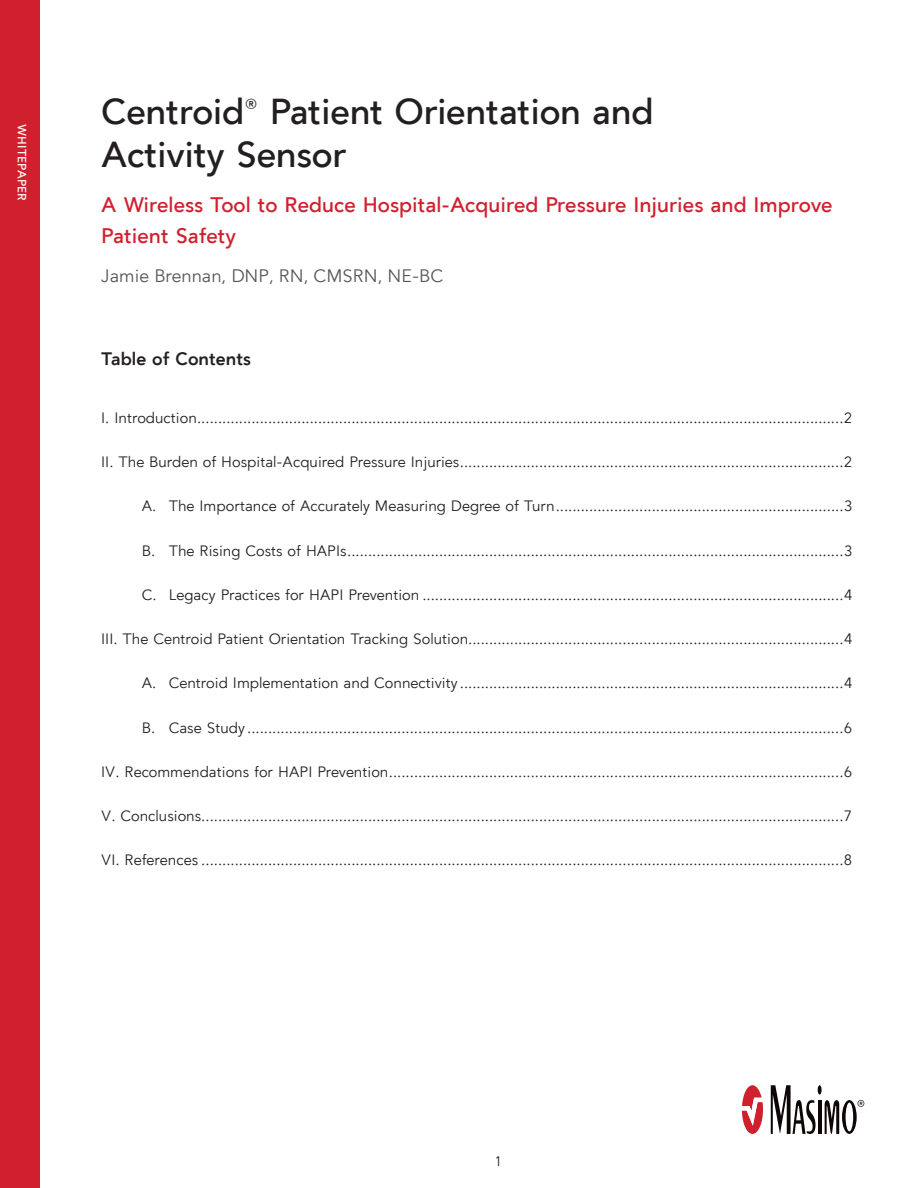
<style>
.page{position:relative;width:918px;height:1188px;background:#fff}
.page>*{position:absolute;margin:0;border:0;box-sizing:border-box;transform-origin:0 0}
.t1{font:600 36px/43.2px "Masimo Sans";letter-spacing:-.01em;color:#231f20}
.t2{font:600 21px/31.5px "Masimo Sans";color:#d0202e}
.t3{font:18px "Masimo Sans";color:#54565a}
.t4{font:700 18px "Masimo Sans";color:#231f20}
.t5{font:15px "Masimo Sans";color:#231f20}
.t6{font:13.5px "Masimo Sans";color:#231f20}
.t7{font:600 12px "Masimo Sans";letter-spacing:.01em;color:#fff}
</style>
<div class="page">
<div style="left:0;top:0;width:40px;height:1188px;background:#d0202e"></div>
<svg style="left:742px;top:1085px;width:21px;height:49px"></svg>
<hr style="left:818px;top:1100px;width:3px;height:34px;background:#0e0607">
<svg style="left:818px;top:1085px;width:4px;height:10px"></svg>
<svg style="left:771px;top:1085px;width:45px;height:49px"></svg>
<svg style="left:825px;top:1100px;width:39px;height:34px"></svg>
<p class="t7" style="left:29px;top:124px;width:78px;rotate:90deg">WHITEPAPER</p>
<h1 class="t1" style="left:101px;top:90px;width:554px">Centroid® Patient Orientation and<br>Activity Sensor</h1>
<h2 class="t2" style="left:101px;top:189px;width:733px">A Wireless Tool to Reduce Hospital-Acquired Pressure Injuries and Improve<br>Patient Safety</h2>
<p class="t3" style="left:101px;top:265px;width:343px">Jamie Brennan, DNP, RN, CMSRN, NE-BC</p>
<p class="t4" style="left:101px;top:348px;width:151px">Table of Contents</p>
<p class="t5" style="left:101px;top:409px;width:752px">I. Introduction...........................................................................................................................................................2</p>
<p class="t5" style="left:101px;top:453px;width:752px">II. The Burden of Hospital-Acquired Pressure Injuries............................................................................................2</p>
<p class="t5" style="left:142px;top:497px;width:712px">A. The Importance of Accurately Measuring Degree of Turn.....................................................................3</p>
<p class="t5" style="left:142px;top:541px;width:712px">B. The Rising Costs of HAPIs.......................................................................................................................3</p>
<p class="t5" style="left:142px;top:586px;width:713px">C. Legacy Practices for HAPI Prevention .....................................................................................................4</p>
<p class="t5" style="left:101px;top:630px;width:753px">III. The Centroid Patient Orientation Tracking Solution..........................................................................................4</p>
<p class="t5" style="left:142px;top:674px;width:713px">A. Centroid Implementation and Connectivity ............................................................................................4</p>
<p class="t5" style="left:142px;top:718px;width:712px">B. Case Study ...............................................................................................................................................6</p>
<p class="t5" style="left:101px;top:763px;width:752px">IV. Recommendations for HAPI Prevention.............................................................................................................6</p>
<p class="t5" style="left:101px;top:807px;width:752px">V. Conclusions..........................................................................................................................................................7</p>
<p class="t5" style="left:101px;top:851px;width:752px">VI. References ..........................................................................................................................................................8</p>
<p class="t6" style="left:496px;top:1153px;width:7px">1</p>
</div>
